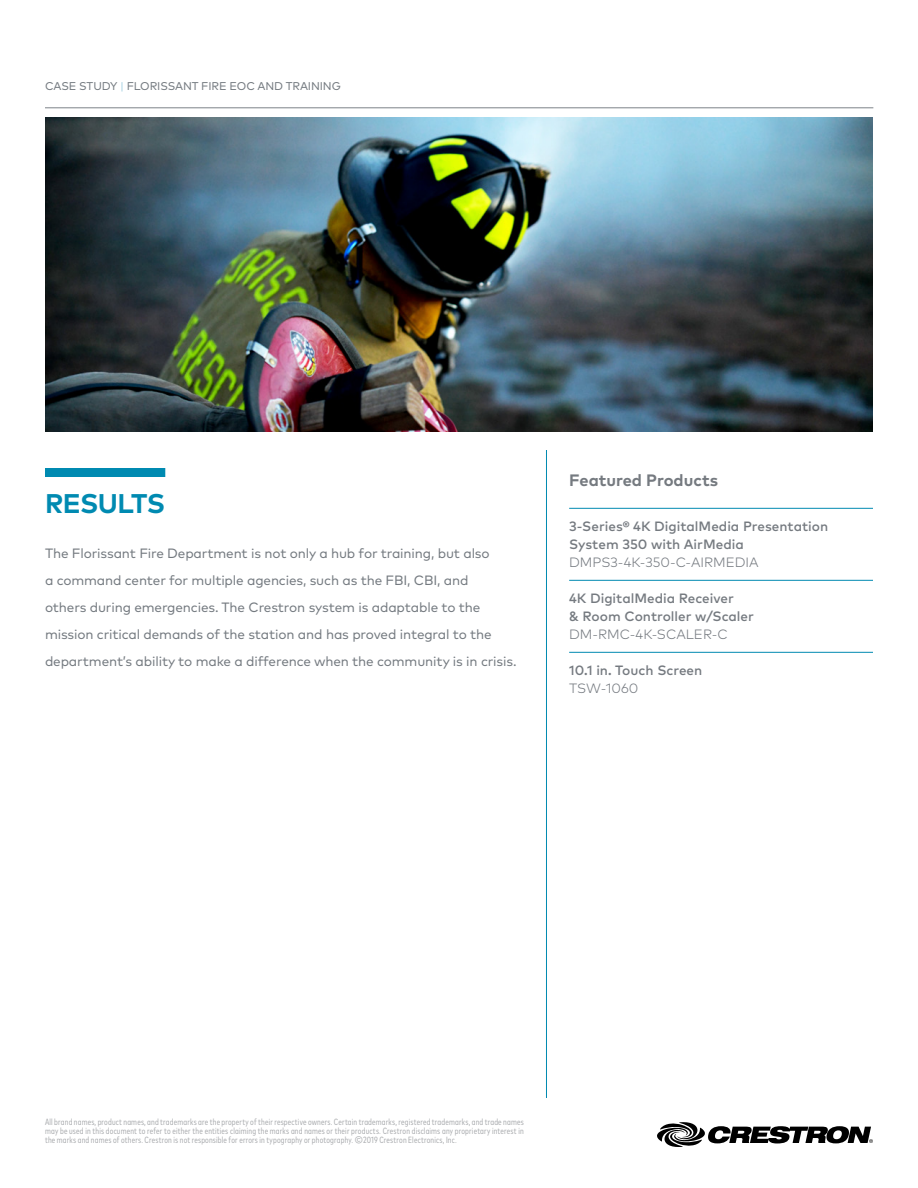
<style>
.page{position:relative;width:918px;height:1188px;background:#fff}
.page>*{position:absolute;margin:0;border:0;box-sizing:border-box;transform-origin:0 0}
.t1{font:700 27px "Mark Pro";letter-spacing:-.025em;color:#008ab1}
.t2{font:700 16.5px "Mark Pro";color:#757a80}
.t3{font:13.5px/27px "Mark Pro";letter-spacing:-.01em;color:#747a80}
.t4{font:500 13.5px/18px "Mark Pro";color:#757a80}
.t5{font:300 13.5px "Mark Pro";color:#757a80}
.t6{font:11.25px "Mark Pro";letter-spacing:-.01em;color:#747a80}
.t7{font:condensed 9px/9px "Mark Pro";letter-spacing:.02em;color:#a7a9ac;text-align:justify}
.s1{font-weight:300;color:#8cc3d9}
</style>
<div class="page">
<hr style="left:45px;top:108px;width:828px;height:1px;background:#7c8288">
<svg style="left:657px;top:1122px;width:216px;height:25px"></svg>
<img style="left:45px;top:117px;width:828px;height:315px">
<hr style="left:569px;top:508px;width:304px;height:1px;background:#008ab1">
<hr style="left:569px;top:580px;width:304px;height:1px;background:#008ab1">
<hr style="left:569px;top:652px;width:304px;height:1px;background:#008ab1">
<hr style="left:546px;top:450px;width:1px;height:648px;background:#008ab1">
<div style="left:45px;top:468px;width:120px;height:9px;background:#008ab1"></div>
<p class="t6" style="left:45px;top:78px;width:297px">CASE STUDY <span class="s1">|</span> FLORISSANT FIRE EOC AND TRAINING</p>
<h1 class="t1" style="left:45px;top:483px;width:121px">RESULTS</h1>
<p class="t3" style="left:45px;top:539px;width:473px">The Florissant Fire Department is not only a hub for training, but also<br>a command center for multiple agencies, such as the FBI, CBI, and<br>others during emergencies. The Crestron system is adaptable to the mission critical demands of the station and has proved integral to the department’s ability to make a difference when the community is in crisis.</p>
<h2 class="t2" style="left:569px;top:468px;width:150px">Featured Products</h2>
<h3 class="t4" style="left:569px;top:516px;width:261px">3-Series® 4K DigitalMedia Presentation<br>System 350 with AirMedia</h3>
<h3 class="t5" style="left:569px;top:552px;width:191px">DMPS3-4K-350-C-AIRMEDIA</h3>
<h3 class="t4" style="left:569px;top:588px;width:186px">4K DigitalMedia Receiver<br>&amp; Room Controller w/Scaler</h3>
<h3 class="t5" style="left:569px;top:624px;width:160px">DM-RMC-4K-SCALER-C</h3>
<h3 class="t4" style="left:569px;top:660px;width:135px">10.1 in. Touch Screen</h3>
<h3 class="t5" style="left:569px;top:678px;width:71px">TSW-1060</h3>
<p class="t7" style="left:45px;top:1117px;width:480px">All brand names, product names, and trademarks are the property of their respective owners. Certain trademarks, registered trademarks, and trade names may be used in this document to refer to either the entities claiming the marks and names or their products. Crestron disclaims any proprietary interest in the marks and names of others. Crestron is not responsible for errors in typography or photography. ©2019 Crestron Electronics, Inc.</p>
</div>
